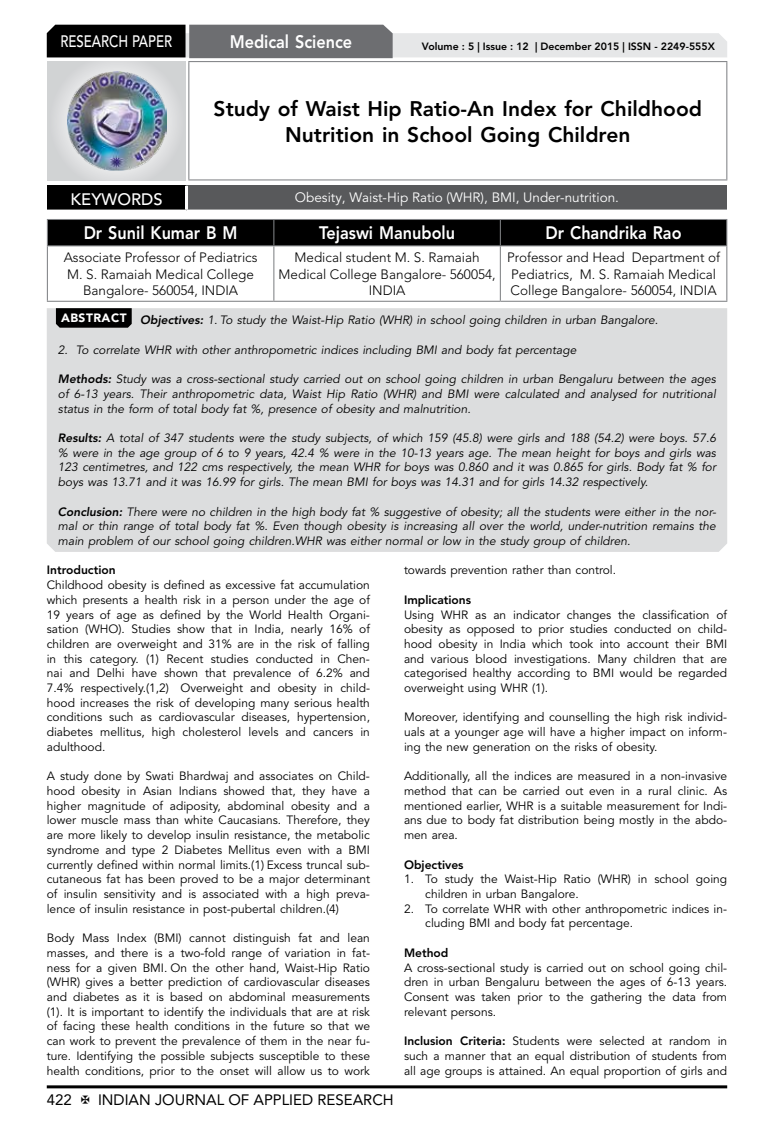
<style>
.page{position:relative;width:774px;height:1136px;background:#fff}
.page>*{position:absolute;margin:0;border:0;box-sizing:border-box;transform-origin:0 0}
.t1{font:800 21px/26.2px "Avenir LT Std";color:#000;text-align:center}
.t2{font:800 18px "Avenir LT Std";color:#fff;scale:.9 1}
.t3{font:500 16.5px "Avenir LT Std";color:#fff;scale:.8 1}
.t4{font:500 16.5px "Avenir LT Std";color:#fff}
.t5{font:15px "Avenir LT Std";color:#000}
.t6{font:300 13.5px/16.2px "Avenir LT Std";color:#000;text-align:center}
.t7{font:13.5px "Avenir LT Std";color:#fff}
.t8{font:12px/14.7px "Avenir LT Std";color:#000;text-align:justify}
.t9{font:italic 12px/14.7px "Avenir LT Std";color:#000;text-align:justify}
.t10{font:800 12px "Avenir LT Std";color:#000}
.t11{font:800 10.5px "Avenir LT Std";color:#000}
.s1{font-weight:800}
</style>
<div class="page">
<hr style="left:47px;top:1085px;width:680px;height:3px;background:#000">
<div style="left:48px;top:62px;width:137px;height:118px;background:linear-gradient(to right,#d9dadb,#d9dadb)"></div>
<img style="left:68px;top:71px;width:99px;height:100px">
<svg style="left:47px;top:25px;width:680px;height:33px;background:#979899"></svg>
<hr style="left:188px;top:61px;width:539px;height:1px;background:#808285">
<hr style="left:188px;top:62px;width:1px;height:117px;background:#808285">
<hr style="left:726px;top:62px;width:1px;height:117px;background:#808285">
<hr style="left:188px;top:179px;width:539px;height:1px;background:#808285">
<div style="left:47px;top:219px;width:680px;height:26px;background:#000"></div>
<hr style="left:47px;top:245px;width:227px;height:1px;background:#808285">
<hr style="left:47px;top:246px;width:1px;height:55px;background:#808285">
<hr style="left:274px;top:245px;width:226px;height:1px;background:#808285">
<hr style="left:273px;top:246px;width:1px;height:55px;background:#808285">
<hr style="left:500px;top:245px;width:227px;height:1px;background:#808285">
<hr style="left:500px;top:246px;width:1px;height:55px;background:#808285">
<hr style="left:726px;top:246px;width:1px;height:55px;background:#808285">
<hr style="left:47px;top:301px;width:227px;height:1px;background:#808285">
<hr style="left:274px;top:301px;width:226px;height:1px;background:#808285">
<hr style="left:500px;top:301px;width:227px;height:1px;background:#808285">
<div style="left:47px;top:186px;width:139px;height:25px;background:#000"></div>
<div style="left:186px;top:186px;width:541px;height:25px;background:#58595b"></div>
<hr style="left:185px;top:186px;width:3px;height:23px;background:#fff">
<hr style="left:47px;top:209px;width:139px;height:3px;background:#fff">
<hr style="left:186px;top:209px;width:541px;height:3px;background:#fff">
<div style="left:47px;top:308px;width:680px;height:244px;background:#dcddde"></div>
<svg style="left:56px;top:308px;width:76px;height:19px"></svg>
<h3 class="t3" style="left:60px;top:32px;width:139px">RESEARCH PAPER</h3>
<h2 class="t2" style="left:230px;top:31px;width:138px">Medical Science</h2>
<p class="t11" style="left:422px;top:41px;width:294px">Volume : 5 | Issue : 12 | December 2015 | ISSN - 2249-555X</p>
<h1 class="t1" style="left:214px;top:95px;width:490px">Study of Waist Hip Ratio-An Index for Childhood<br>Nutrition in School Going Children</h1>
<h3 class="t4" style="left:71px;top:189px;width:94px">KEYWORDS</h3>
<p class="t7" style="left:295px;top:190px;width:326px">Obesity, Waist-Hip Ratio (WHR), BMI, Under-nutrition.</p>
<h2 class="t2" style="left:84px;top:222px;width:172px">Dr Sunil Kumar B M</h2>
<h2 class="t2" style="left:319px;top:222px;width:153px">Tejaswi Manubolu</h2>
<h2 class="t2" style="left:546px;top:222px;width:152px">Dr Chandrika Rao</h2>
<p class="t6" style="left:64px;top:250px;width:195px">Associate Professor of Pediatrics<br>M. S. Ramaiah Medical College<br>Bangalore- 560054, INDIA</p>
<p class="t6" style="left:279px;top:250px;width:218px">Medical student M. S. Ramaiah<br>Medical College Bangalore- 560054,<br>INDIA</p>
<p class="t6" style="left:507px;top:250px;width:215px;text-align:left">Professor and Head Department of<br>Pediatrics, M. S. Ramaiah Medical<br>College Bangalore- 560054, INDIA</p>
<p class="t9" style="left:61px;top:313px;width:598px"><sup>ABSTRACT</sup> <span class="s1">Objectives:</span> 1. To study the Waist-Hip Ratio (WHR) in school going children in urban Bangalore.</p>
<p class="t9" style="left:58px;top:342px;width:520px">2. To correlate WHR with other anthropometric indices including BMI and body fat percentage</p>
<p class="t9" style="left:58px;top:372px;width:660px"><span class="s1">Methods:</span> Study was a cross-sectional study carried out on school going children in urban Bengaluru between the ages of 6-13 years. Their anthropometric data, Waist Hip Ratio (WHR) and BMI were calculated and analysed for nutritional status in the form of total body fat %, presence of obesity and malnutrition.</p>
<p class="t9" style="left:58px;top:431px;width:660px"><span class="s1">Results:</span> A total of 347 students were the study subjects, of which 159 (45.8) were girls and 188 (54.2) were boys. 57.6 % were in the age group of 6 to 9 years, 42.4 % were in the 10-13 years age. The mean height for boys and girls was 123 centimetres, and 122 cms respectively, the mean WHR for boys was 0.860 and it was 0.865 for girls. Body fat % for boys was 13.71 and it was 16.99 for girls. The mean BMI for boys was 14.31 and for girls 14.32 respectively.</p>
<p class="t9" style="left:58px;top:504px;width:660px"><span class="s1">Conclusion:</span> There were no children in the high body fat % suggestive of obesity; all the students were either in the nor&shy;mal or thin range of total body fat %. Even though obesity is increasing all over the world, under-nutrition remains the main problem of our school going children.WHR was either normal or low in the study group of children.</p>
<p class="t10" style="left:47px;top:563px;width:70px">Introduction</p>
<p class="t8" style="left:47px;top:578px;width:325px">Childhood obesity is defined as excessive fat accumulation which presents a health risk in a person under the age of 19 years of age as defined by the World Health Organi&shy;sation (WHO). Studies show that in India, nearly 16% of children are overweight and 31% are in the risk of falling in this category. (1) Recent studies conducted in Chen&shy;nai and Delhi have shown that prevalence of 6.2% and 7.4% respectively.(1,2) Overweight and obesity in child&shy;hood increases the risk of developing many serious health conditions such as cardiovascular diseases, hypertension, diabetes mellitus, high cholesterol levels and cancers in adulthood.</p>
<p class="t8" style="left:47px;top:769px;width:325px">A study done by Swati Bhardwaj and associates on Child&shy;hood obesity in Asian Indians showed that, they have a higher magnitude of adiposity, abdominal obesity and a lower muscle mass than white Caucasians. Therefore, they are more likely to develop insulin resistance, the metabolic syndrome and type 2 Diabetes Mellitus even with a BMI currently defined within normal limits.(1) Excess truncal sub&shy;cutaneous fat has been proved to be a major determinant of insulin sensitivity and is associated with a high preva&shy;lence of insulin resistance in post-pubertal children.(4)</p>
<p class="t8" style="left:47px;top:930px;width:325px">Body Mass Index (BMI) cannot distinguish fat and lean masses, and there is a two-fold range of variation in fat&shy;ness for a given BMI. On the other hand, Waist-Hip Ratio (WHR) gives a better prediction of cardiovascular diseases and diabetes as it is based on abdominal measurements (1). It is important to identify the individuals that are at risk of facing these health conditions in the future so that we can work to prevent the prevalence of them in the near fu&shy;ture. Identifying the possible subjects susceptible to these health conditions, prior to the onset will allow us to work</p>
<p class="t8" style="left:404px;top:563px;width:214px">towards prevention rather than control.</p>
<p class="t10" style="left:404px;top:592px;width:69px">Implications</p>
<p class="t8" style="left:404px;top:607px;width:325px">Using WHR as an indicator changes the classification of obesity as opposed to prior studies conducted on child&shy;hood obesity in India which took into account their BMI and various blood investigations. Many children that are categorised healthy according to BMI would be regarded overweight using WHR (1).</p>
<p class="t8" style="left:404px;top:710px;width:325px">Moreover, identifying and counselling the high risk individ&shy;uals at a younger age will have a higher impact on inform&shy;ing the new generation on the risks of obesity.</p>
<p class="t8" style="left:404px;top:769px;width:325px">Additionally, all the indices are measured in a non-invasive method that can be carried out even in a rural clinic. As mentioned earlier, WHR is a suitable measurement for Indi&shy;ans due to body fat distribution being mostly in the abdo&shy;men area.</p>
<p class="t10" style="left:404px;top:857px;width:61px">Objectives</p>
<p class="t8" style="left:425px;top:872px;width:303px;text-indent:-21px">1. To study the Waist-Hip Ratio (WHR) in school going children in urban Bangalore.</p>
<p class="t8" style="left:425px;top:901px;width:303px;text-indent:-21px">2. To correlate WHR with other anthropometric indices in&shy;cluding BMI and body fat percentage.</p>
<p class="t10" style="left:404px;top:945px;width:46px">Method</p>
<p class="t8" style="left:404px;top:960px;width:325px">A cross-sectional study is carried out on school going chil&shy;dren in urban Bengaluru between the ages of 6-13 years.<br>Consent was taken prior to the gathering the data from relevant persons.</p>
<p class="t8" style="left:404px;top:1033px;width:325px"><span class="s1">Inclusion Criteria:</span> Students were selected at random in such a manner that an equal distribution of students from all age groups is attained. An equal proportion of girls and</p>
<p class="t5" style="left:47px;top:1090px;width:27px">422</p>
<p class="t5" style="left:98px;top:1090px;width:297px">INDIAN JOURNAL OF APPLIED RESEARCH</p>
</div>
